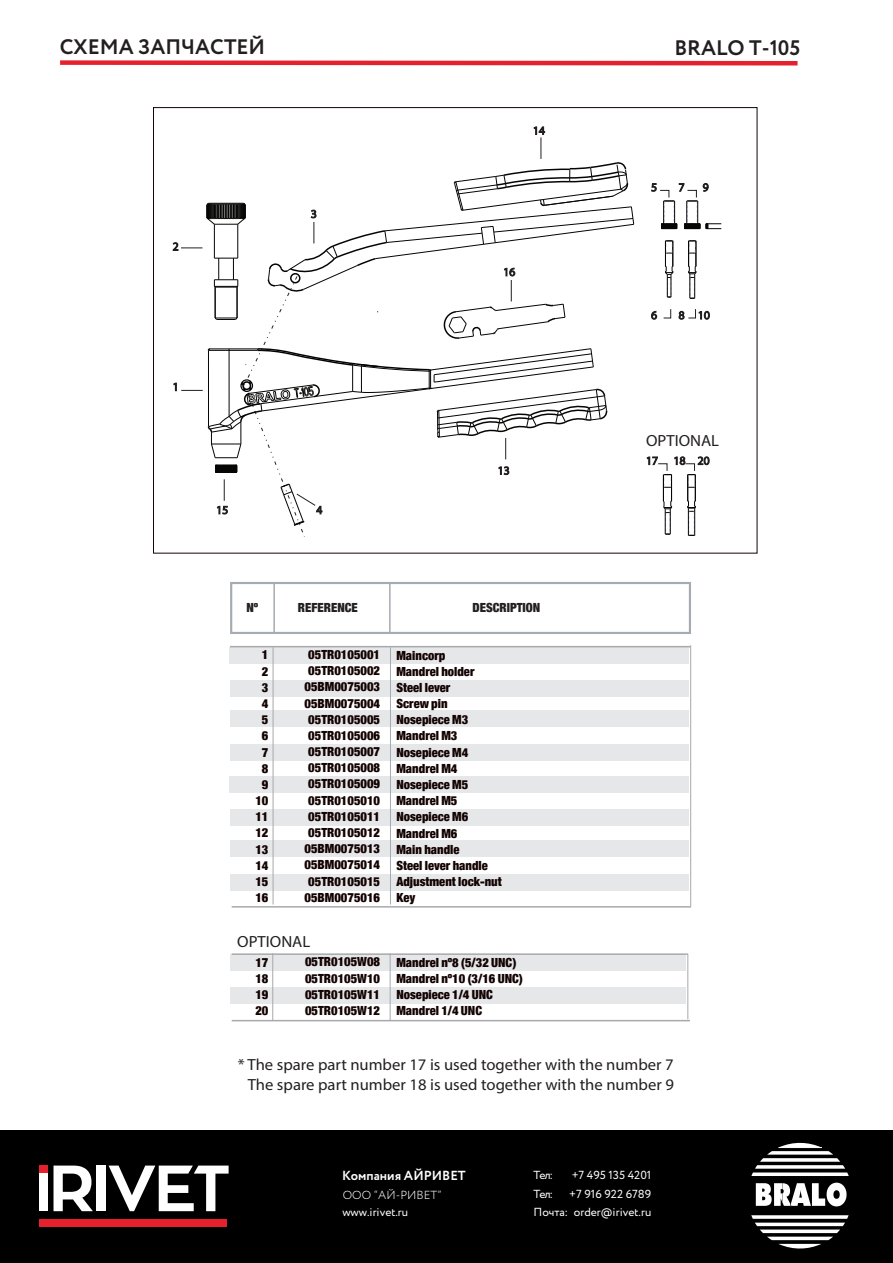
<style>
.page{position:relative;width:893px;height:1263px;background:#fff}
.page>*{position:absolute;margin:0;border:0;box-sizing:border-box;transform-origin:0 0}
.t1{font:700 21px "Circe";color:#231f20}
.t2{font:16.2px/19.4px "Myriad Pro";color:#231f20;text-align:right}
.t3{font:700 13.2px "Circe";color:#fff}
.t4{font:900 condensed 12.6px/16.2px "Helvetica Neue";color:#130302;text-align:justify}
.t5{font:900 condensed 12.6px "Helvetica Neue";color:#231f20}
.t6{font:11.7px/17.7px "Circe";color:#fff;text-align:right}
.t7{font:300 11.7px "Circe";color:#fff}
</style>
<div class="page">
<svg style="left:60px;top:60px;width:738px;height:6px;background:#eb5862"></svg>
<div style="left:0;top:1130px;width:893px;height:133px;background:#000"></div>
<div style="left:39px;top:1165px;width:9px;height:8px;background:#e6212e"></div>
<svg style="left:109px;top:1165px;width:120px;height:46px"></svg>
<div style="left:96px;top:1165px;width:9px;height:46px;background:#fff"></div>
<svg style="left:54px;top:1165px;width:39px;height:46px"></svg>
<div style="left:39px;top:1173px;width:9px;height:38px;background:#fff"></div>
<div style="left:39px;top:1219px;width:188px;height:8px;background:#e6212e"></div>
<svg style="left:751px;top:1142px;width:98px;height:34px"></svg>
<svg style="left:751px;top:1215px;width:98px;height:34px"></svg>
<svg style="left:756px;top:1182px;width:90px;height:24px"></svg>
<div style="left:229px;top:777px;width:460px;height:16px;background:#e6e7e9"></div>
<div style="left:230px;top:809px;width:459px;height:17px;background:#e6e7e9"></div>
<div style="left:230px;top:840px;width:459px;height:16px;background:#e6e7e9"></div>
<div style="left:230px;top:874px;width:459px;height:16px;background:#e6e7e9"></div>
<div style="left:229px;top:647px;width:460px;height:16px;background:#e6e7e9"></div>
<div style="left:230px;top:680px;width:459px;height:16px;background:#e6e7e9"></div>
<div style="left:230px;top:711px;width:459px;height:16px;background:#e6e7e9"></div>
<div style="left:230px;top:744px;width:459px;height:17px;background:#e6e7e9"></div>
<hr style="left:273px;top:582px;width:2px;height:51px;background:#a6abb1">
<hr style="left:389px;top:582px;width:2px;height:51px;background:#a6abb1">
<div style="left:230px;top:582px;width:461px;height:52px;border:2px solid #a6abb1"></div>
<hr style="left:690px;top:645px;width:1px;height:261px;background:#a8a9ad">
<hr style="left:390px;top:647px;width:1px;height:257px;background:#a8a9ad">
<hr style="left:273px;top:647px;width:1px;height:257px;background:#a8a9ad">
<hr style="left:230px;top:646px;width:461px;height:1px;background:#a8a9ad">
<svg style="left:173px;top:126px;width:461px;height:411px"></svg>
<svg style="left:647px;top:456px;width:62px;height:80px"></svg>
<svg style="left:688px;top:240px;width:9px;height:59px"></svg>
<svg style="left:665px;top:240px;width:9px;height:58px"></svg>
<svg style="left:651px;top:183px;width:70px;height:46px"></svg>
<svg style="left:651px;top:311px;width:6px;height:9px"></svg>
<svg style="left:663px;top:309px;width:9px;height:10px"></svg>
<svg style="left:679px;top:309px;width:31px;height:11px"></svg>
<div style="left:231px;top:955px;width:455px;height:16px;background:#e6e7e9"></div>
<div style="left:231px;top:987px;width:455px;height:16px;background:#e6e7e9"></div>
<hr style="left:390px;top:953px;width:1px;height:68px;background:#a8a9ad">
<hr style="left:272px;top:953px;width:1px;height:68px;background:#a8a9ad">
<hr style="left:687px;top:954px;width:1px;height:65px;background:#a8a9ad">
<hr style="left:232px;top:953px;width:456px;height:2px;background:#a8a9ad">
<hr style="left:232px;top:906px;width:459px;height:1px;background:#a8a9ad">
<hr style="left:232px;top:1020px;width:458px;height:1px;background:#a8a9ad">
<h1 class="t1" style="left:60px;top:32px;width:207px">СХЕМА ЗАПЧАСТЕЙ</h1>
<h1 class="t1" style="left:674px;top:33px;width:127px">BRALO T-105</h1>
<p class="t5" style="left:246px;top:597px;width:13px">Nº</p>
<p class="t5" style="left:298px;top:597px;width:61px">REFERENCE</p>
<p class="t5" style="left:472px;top:597px;width:69px">DESCRIPTION</p>
<p class="t4" style="left:255px;top:646px;width:15px;text-align:center">1<br>2<br>3<br>4<br>5<br>6<br>7<br>8<br>9<br>10<br>11<br>12<br>13<br>14<br>15<br>16</p>
<p class="t4" style="left:305px;top:646px;width:77px">05TR0105001<br>05TR0105002<br>05BM0075003<br>05BM0075004<br>05TR0105005<br>05TR0105006<br>05TR0105007<br>05TR0105008<br>05TR0105009<br>05TR0105010<br>05TR0105011<br>05TR0105012<br>05BM0075013<br>05BM0075014<br>05TR0105015<br>05BM0075016</p>
<p class="t4" style="left:396px;top:646px;width:107px;text-align:left">Maincorp<br>Mandrel holder<br>Steel lever<br>Screw pin<br>Nosepiece M3<br>Mandrel M3<br>Nosepiece M4<br>Mandrel M4<br>Nosepiece M5<br>Mandrel M5<br>Nosepiece M6<br>Mandrel M6<br>Main handle<br>Steel lever handle<br>Adjustment lock-nut<br>Key</p>
<p class="t2" style="left:237px;top:931px;width:74px">OPTIONAL</p>
<p class="t4" style="left:255px;top:953px;width:15px">17<br>18<br>19<br>20</p>
<p class="t4" style="left:305px;top:953px;width:77px">05TR0105W08<br>05TR0105W10<br>05TR0105W11<br>05TR0105W12</p>
<p class="t4" style="left:396px;top:954px;width:128px;text-align:left">Mandrel nº8 (5/32 UNC)<br>Mandrel nº10 (3/16 UNC)<br>Nosepiece 1/4 UNC<br>Mandrel 1/4 UNC</p>
<p class="t2" style="left:646px;top:430px;width:74px">OPTIONAL</p>
<p class="t2" style="left:238px;top:1055px;width:438px">* The spare part number 17 is used together with the number 7<br>The spare part number 18 is used together with the number 9</p>
<p class="t3" style="left:342px;top:1167px;width:125px">Компания АЙРИВЕТ</p>
<p class="t7" style="left:343px;top:1187px;width:100px">ООО “АЙ-РИВЕТ”</p>
<p class="t6" style="left:342px;top:1203px;width:67px">www.irivet.ru</p>
<p class="t6" style="left:534px;top:1167px;width:21px">Тел:</p>
<p class="t6" style="left:572px;top:1167px;width:81px">+7 495 135 4201</p>
<p class="t6" style="left:534px;top:1185px;width:21px">Тел:</p>
<p class="t6" style="left:534px;top:1185px;width:119px">+7 916 922 6789<br>Почта: order@irivet.ru</p>
</div>
